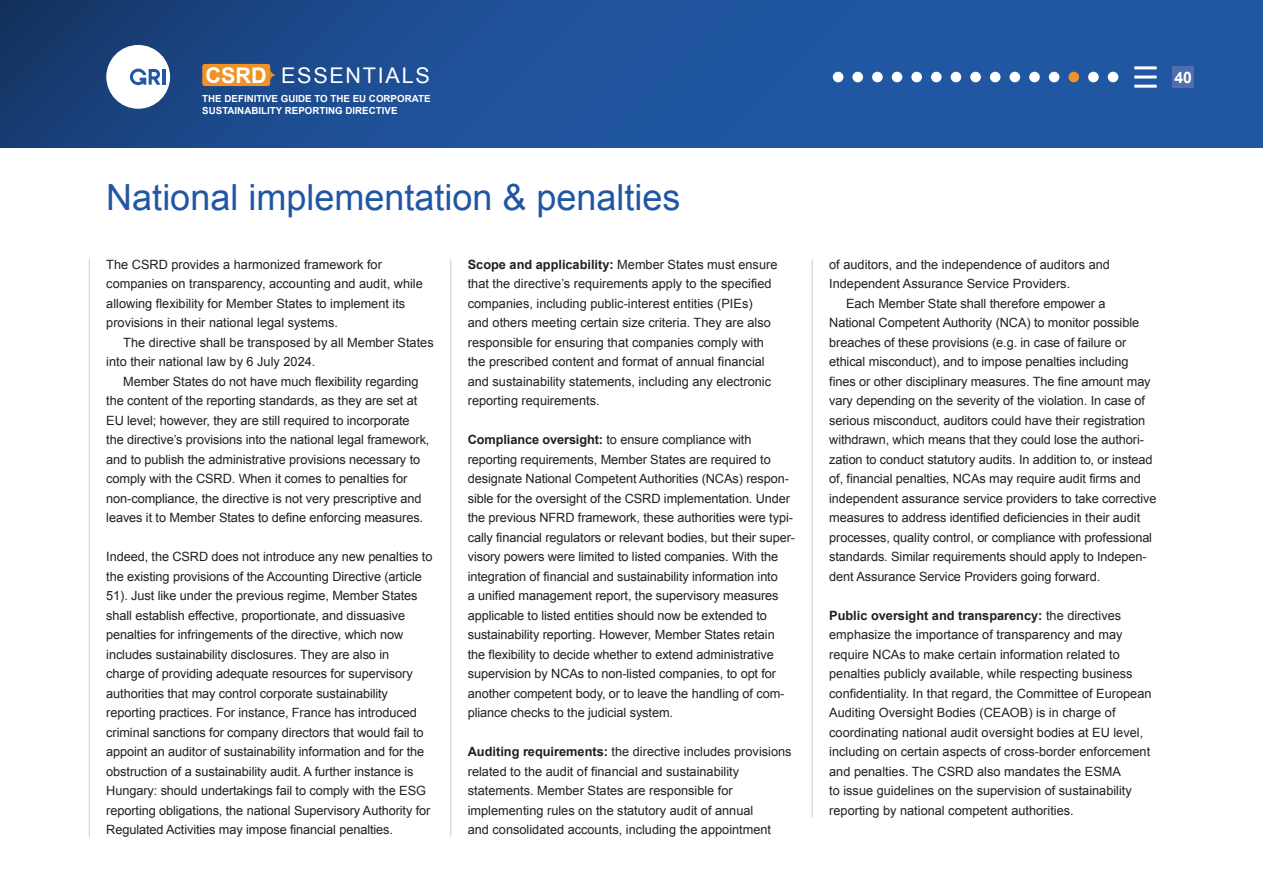
<style>
.page{position:relative;width:1263px;height:893px;background:#fff}
.page>*{position:absolute;margin:0;border:0;box-sizing:border-box;transform-origin:0 0}
.H1_new{font:36px "Arial";color:#2156a2}
.t1{font:21.6px "Arial";letter-spacing:.08em;color:#fff}
.t2{font:700 15.75px "Arial";color:#fff}
.bodyBorder{font:12.75px/19.5px "Arial";letter-spacing:-.01em;color:#231f20}
.body_paragraph_indent{font:12.75px/19.5px "Arial";letter-spacing:-.01em;color:#231f20}
.t3{font:700 9.75px/12px "Arial";color:#fff}
.s1{font-weight:700}
</style>
<div class="page">
<svg style="left:0;top:0;width:1263px;height:148px;background:#1e4f96"></svg>
<div style="left:106px;top:45px;width:64px;height:64px;background:#fff;border-radius:50%"></div>
<hr style="left:163px;top:69px;width:3px;height:16px;background:#2157a3">
<svg style="left:130px;top:69px;width:30px;height:16px"></svg>
<div style="left:202px;top:64px;width:68px;height:22px;background:#f09226;border-radius:3px"></div>
<svg style="left:270px;top:69px;width:7px;height:12px"></svg>
<div style="left:1173px;top:66px;width:21px;height:22px;background:#526cb0"></div>
<div style="left:872px;top:72px;width:11px;height:10px;background:#fff;border-radius:50%"></div>
<div style="left:970px;top:72px;width:11px;height:10px;background:#fff;border-radius:50%"></div>
<div style="left:1108px;top:72px;width:10px;height:10px;background:#fff;border-radius:50%"></div>
<div style="left:892px;top:72px;width:10px;height:10px;background:#fff;border-radius:50%"></div>
<div style="left:1009px;top:72px;width:11px;height:10px;background:#fff;border-radius:50%"></div>
<div style="left:990px;top:72px;width:10px;height:10px;background:#fff;border-radius:50%"></div>
<div style="left:911px;top:72px;width:11px;height:10px;background:#fff;border-radius:50%"></div>
<div style="left:1049px;top:72px;width:10px;height:10px;background:#fff;border-radius:50%"></div>
<div style="left:1029px;top:72px;width:11px;height:10px;background:#fff;border-radius:50%"></div>
<div style="left:833px;top:72px;width:10px;height:10px;background:#fff;border-radius:50%"></div>
<div style="left:931px;top:72px;width:11px;height:10px;background:#fff;border-radius:50%"></div>
<div style="left:1068px;top:72px;width:11px;height:10px;background:#f09226;border-radius:50%"></div>
<div style="left:852px;top:72px;width:11px;height:10px;background:#fff;border-radius:50%"></div>
<div style="left:951px;top:72px;width:10px;height:10px;background:#fff;border-radius:50%"></div>
<div style="left:1088px;top:72px;width:11px;height:10px;background:#fff;border-radius:50%"></div>
<hr style="left:89px;top:259px;width:1px;height:578px;background:#cccdcf">
<hr style="left:450px;top:259px;width:1px;height:578px;background:#cccdcf">
<hr style="left:812px;top:259px;width:1px;height:558px;background:#cccdcf">
<hr style="left:1134px;top:66px;width:23px;height:3px;background:#fff">
<hr style="left:1134px;top:76px;width:23px;height:3px;background:#fff">
<hr style="left:1134px;top:85px;width:23px;height:3px;background:#fff">
<h2 class="t1" style="left:205px;top:61px;width:226px"><span class="s1">CSRD</span> ESSENTIALS</h2>
<p class="t2" style="left:1174px;top:67px;width:19px">40</p>
<p class="t3" style="left:197px;top:93px;width:329px">WITH THE SUPPORT OF MEP PASCAL DURAND, CSRD RAPPORTEUR</p>
<p class="t3" style="left:202px;top:93px;width:230px">THE DEFINITIVE GUIDE TO THE EU CORPORATE<br>SUSTAINABILITY REPORTING DIRECTIVE</p>
<p class="H1_new" style="left:106px;top:174px;width:576px">National implementation &amp; penalties</p>
<p class="bodyBorder" style="left:106px;top:254px;width:318px">The CSRD provides a harmonized framework for companies on transparency, accounting and audit, while allowing flexibility for Member States to implement its provisions in their national legal systems.</p>
<p class="body_paragraph_indent" style="left:106px;top:332px;width:329px;text-indent:17px">The directive shall be transposed by all Member States into their national law by 6 July 2024.</p>
<p class="body_paragraph_indent" style="left:106px;top:371px;width:325px;text-indent:17px">Member States do not have much flexibility regarding the content of the reporting standards, as they are set at EU level; however, they are still required to incorporate the directive’s provisions into the national legal framework, and to publish the administrative provisions necessary to comply with the CSRD. When it comes to penalties for non-compliance, the directive is not very prescriptive and leaves it to Member States to define enforcing measures.</p>
<p class="bodyBorder" style="left:106px;top:547px;width:328px">Indeed, the CSRD does not introduce any new penalties to the existing provisions of the Accounting Directive (article 51). Just like under the previous regime, Member States shall establish effective, proportionate, and dissuasive penalties for infringements of the directive, which now includes sustainability disclosures. They are also in<br>charge of providing adequate resources for supervisory authorities that may control corporate sustainability reporting practices. For instance, France has introduced criminal sanctions for company directors that would fail to appoint an auditor of sustainability information and for the obstruction of a sustainability audit. A further instance is Hungary: should undertakings fail to comply with the ESG reporting obligations, the national Supervisory Authority for Regulated Activities may impose financial penalties.</p>
<p class="bodyBorder" style="left:468px;top:254px;width:311px"><span class="s1">Scope and applicability:</span> Member States must ensure that the directive’s requirements apply to the specified companies, including public-interest entities (PIEs)<br>and others meeting certain size criteria. They are also responsible for ensuring that companies comply with the prescribed content and format of annual financial and sustainability statements, including any electronic reporting requirements.</p>
<p class="bodyBorder" style="left:468px;top:430px;width:329px"><span class="s1">Compliance oversight:</span> to ensure compliance with reporting requirements, Member States are required to designate National Competent Authorities (NCAs) respon&shy;sible for the oversight of the CSRD implementation. Under the previous NFRD framework, these authorities were typi&shy;cally financial regulators or relevant bodies, but their super&shy;visory powers were limited to listed companies. With the integration of financial and sustainability information into<br>a unified management report, the supervisory measures applicable to listed entities should now be extended to sustainability reporting. However, Member States retain the flexibility to decide whether to extend administrative supervision by NCAs to non-listed companies, to opt for another competent body, or to leave the handling of com&shy;pliance checks to the judicial system.</p>
<p class="bodyBorder" style="left:468px;top:742px;width:325px"><span class="s1">Auditing requirements:</span> the directive includes provisions related to the audit of financial and sustainability statements. Member States are responsible for implementing rules on the statutory audit of annual<br>and consolidated accounts, including the appointment</p>
<p class="bodyBorder" style="left:829px;top:254px;width:282px">of auditors, and the independence of auditors and<br>Independent Assurance Service Providers.</p>
<p class="body_paragraph_indent" style="left:829px;top:293px;width:329px;text-indent:17px">Each Member State shall therefore empower a<br>National Competent Authority (NCA) to monitor possible breaches of these provisions (e.g. in case of failure or ethical misconduct), and to impose penalties including fines or other disciplinary measures. The fine amount may vary depending on the severity of the violation. In case of serious misconduct, auditors could have their registration withdrawn, which means that they could lose the authori&shy;zation to conduct statutory audits. In addition to, or instead of, financial penalties, NCAs may require audit firms and independent assurance service providers to take corrective measures to address identified deficiencies in their audit processes, quality control, or compliance with professional standards. Similar requirements should apply to Indepen&shy;dent Assurance Service Providers going forward.</p>
<p class="bodyBorder" style="left:829px;top:605px;width:324px"><span class="s1">Public oversight and transparency:</span> the directives emphasize the importance of transparency and may require NCAs to make certain information related to penalties publicly available, while respecting business confidentiality. In that regard, the Committee of European Auditing Oversight Bodies (CEAOB) is in charge of coordinating national audit oversight bodies at EU level, including on certain aspects of cross-border enforcement and penalties. The CSRD also mandates the ESMA<br>to issue guidelines on the supervision of sustainability reporting by national competent authorities.</p>
</div>
